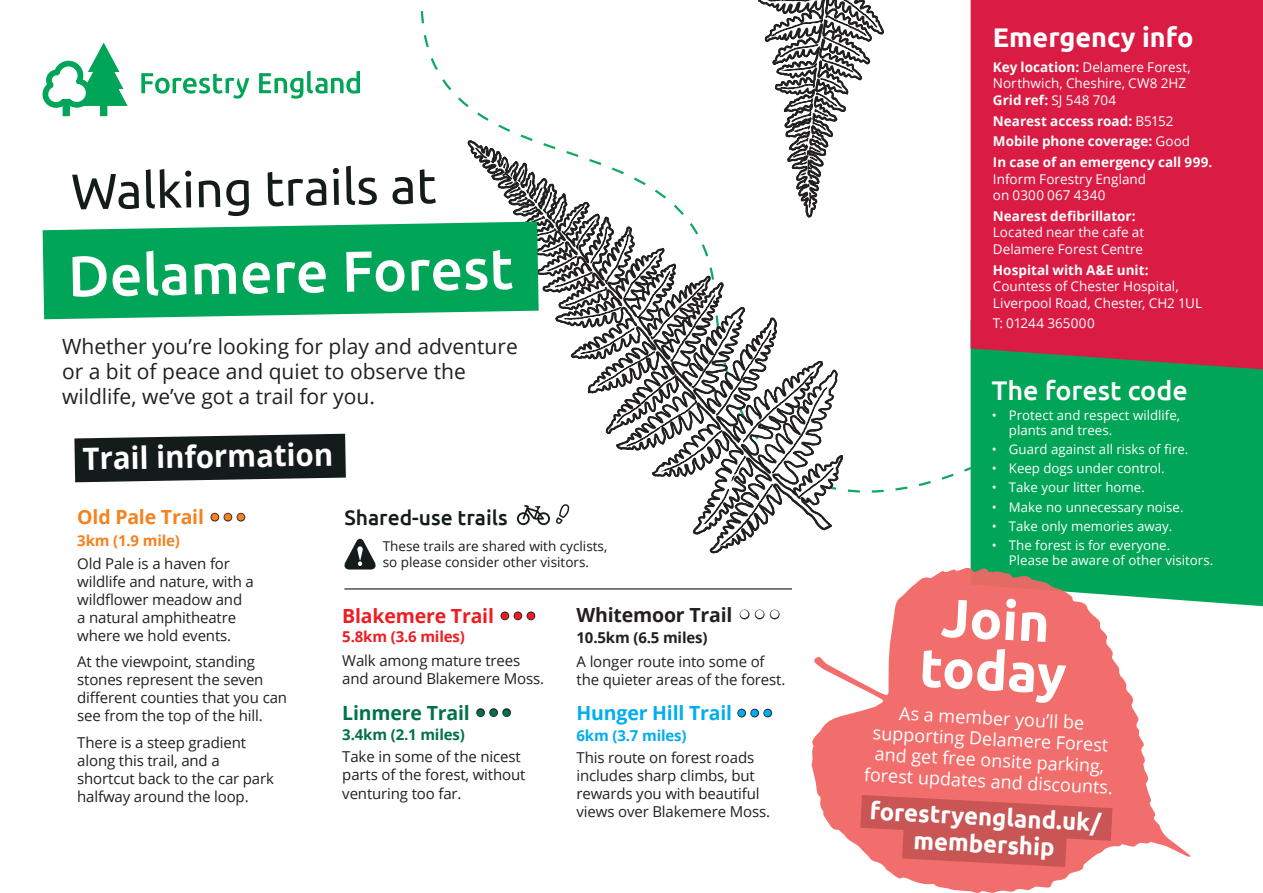
<style>
.page{position:relative;width:1263px;height:893px;background:#fff}
.page>*{position:absolute;margin:0;border:0;box-sizing:border-box;transform-origin:0 0}
.t1{font:500 57.45px "Ubuntu";color:#fff}
.t2{font:700 54px "Ubuntu";color:#fff}
.t3{font:50.1px "Ubuntu";color:#141c1b}
.t4{font:700 30.75px "Open Sans";color:#fff;scale:.96 1}
.t5{font:500 27px "Ubuntu";color:#fff}
.t6{font:700 27px "Ubuntu";color:#fff}
.t7{font:700 24px "Ubuntu";color:#fff}
.t8{font:21px/25.2px "Open Sans";color:#231f20}
.t9{font:500 21px "Ubuntu";color:#141c1b}
.t10{font:700 19.5px "Open Sans";letter-spacing:-.01em;color:#00aeef}
.t11{font:700 19.5px "Open Sans";letter-spacing:-.01em;color:#ee1d23}
.t12{font:700 19.5px "Open Sans";letter-spacing:-.01em;color:#231f20}
.t13{font:700 19.5px "Open Sans";letter-spacing:-.01em;color:#f58220}
.t14{font:700 19.5px "Open Sans";letter-spacing:-.01em;color:#00714a}
.t15{font:18px/21px "Open Sans";color:#fff;text-align:center}
.t16{font:15px/18px "Open Sans";letter-spacing:-.01em;color:#231f20}
.t17{font:700 15px "Open Sans";letter-spacing:-.01em;color:#231f20}
.t18{font:700 15px "Open Sans";letter-spacing:-.01em;color:#ee1d23}
.t19{font:700 15px "Open Sans";letter-spacing:-.01em;color:#00714a}
.t20{font:700 15px "Open Sans";letter-spacing:-.01em;color:#00aeef}
.t21{font:700 15px "Open Sans";letter-spacing:-.01em;color:#f58220}
.t22{font:13.5px/16.5px "Open Sans";color:#fff}
.body{font:13.5px/16.6px "Open Sans";color:#141c1b}
.t23{font:700 13.5px "Open Sans";color:#fff}
.t24{font:13.2px/15px "Open Sans";color:#fff}
.s1{font-family:"VAG Rounded";color:#231f20}
.s2{font-family:"VAG Rounded";font-size:22.5px}
.s3{font-weight:700}
.s4{font-weight:400}
</style>
<div class="page">
<div style="left:971px;top:369px;width:292px;height:237px;background:#00a557"></div>
<div style="left:971px;top:0;width:292px;height:369px;background:#da1c44"></div>
<svg style="left:74px;top:434px;width:272px;height:48px;background:#29302f"></svg>
<svg style="left:259px;top:71px;width:101px;height:28px"></svg>
<svg style="left:141px;top:73px;width:108px;height:26px"></svg>
<svg style="left:43px;top:43px;width:85px;height:73px"></svg>
<svg style="left:43px;top:222px;width:432px;height:97px;background:#15ac65"></svg>
<svg style="left:811px;top:565px;width:380px;height:328px;fill:#f16e6c"></svg>
<svg style="left:860px;top:795px;width:252px;height:72px;background:#d5605f"></svg>
<svg style="left:344px;top:538px;width:32px;height:31px"></svg>
<hr style="left:344px;top:588px;width:448px;height:1px;background:#141c1b">
<svg style="left:475px;top:0;width:403px;height:547px"></svg>
<p class="t3" style="left:70px;top:161px;width:367px;rotate:-1deg">Walking trails at</p>
<p class="t1" style="left:67px;top:240px;width:447px;rotate:-1deg">Delamere Forest</p>
<p class="t8" style="left:62px;top:333px;width:457px">Whether you’re looking for play and adventure or a bit of peace and quiet to observe the wildlife, we’ve got a trail for you.</p>
<p class="t4" style="left:82px;top:437px;width:262px;rotate:-1deg">Trail information</p>
<p class="t13" style="left:77px;top:503px;width:170px">Old Pale Trail <span class="s1">• • •</span></p>
<p class="t21" style="left:77px;top:530px;width:104px">3km (1.9 mile)</p>
<p class="t16" style="left:77px;top:554px;width:178px">Old Pale is a haven for wildlife and nature, with a wildflower meadow and a natural amphitheatre where we hold events.</p>
<p class="t16" style="left:77px;top:652px;width:211px">At the viewpoint, standing stones represent the seven different counties that you can see from the top of the hill.</p>
<p class="t16" style="left:77px;top:733px;width:198px">There is a steep gradient along this trail, and a shortcut back to the car park halfway around the loop.</p>
<p class="t9" style="left:344px;top:504px;width:165px">Shared-use trails</p>
<p class="body" style="left:383px;top:537px;width:226px">These trails are shared with cyclists, so please consider other visitors.</p>
<p class="t11" style="left:342px;top:602px;width:195px">Blakemere Trail <span class="s1">• • •</span></p>
<p class="t18" style="left:342px;top:626px;width:124px">5.8km (3.6 miles)</p>
<p class="t16" style="left:342px;top:650px;width:203px;line-height:18.5px">Walk among mature trees and around Blakemere Moss.</p>
<p class="t14" style="left:342px;top:699px;width:171px">Linmere Trail <span class="s1">• • •</span></p>
<p class="t19" style="left:342px;top:724px;width:124px">3.4km (2.1 miles)</p>
<p class="t16" style="left:342px;top:747px;width:185px">Take in some of the nicest parts of the forest, without venturing too far.</p>
<h3 class="t12" style="left:576px;top:602px;width:205px">Whitemoor Trail <span class="s2">• • •</span></h3>
<p class="t17" style="left:576px;top:627px;width:133px">10.5km (6.5 miles)</p>
<p class="t16" style="left:576px;top:652px;width:210px">A longer route into some of the quieter areas of the forest.</p>
<h3 class="t10" style="left:576px;top:699px;width:198px">Hunger Hill Trail <span class="s1">• • •</span></h3>
<p class="t20" style="left:576px;top:724px;width:112px">6km (3.7 miles)</p>
<p class="t16" style="left:576px;top:748px;width:195px">This route on forest roads includes sharp climbs, but rewards you with beautiful views over Blakemere Moss.</p>
<p class="t6" style="left:993px;top:21px;width:202px">Emergency info</p>
<p class="t22" style="left:993px;top:58px;width:199px"><span class="s3">Key location:</span> Delamere Forest,<br>Northwich, Cheshire, CW8 2HZ<br><span class="s3">Grid ref:</span> SJ 548 704</p>
<p class="t23" style="left:993px;top:111px;width:182px">Nearest access road: <span class="s4">B5152</span></p>
<p class="t23" style="left:993px;top:132px;width:199px">Mobile phone coverage: <span class="s4">Good</span></p>
<p class="t22" style="left:993px;top:154px;width:221px"><span class="s3">In case of an emergency call 999.<br></span>Inform Forestry England<br>on 0300 067 4340</p>
<p class="t22" style="left:993px;top:207px;width:153px"><span class="s3">Nearest defibrillator:<br></span>Located near the cafe at<br>Delamere Forest Centre</p>
<p class="t22" style="left:993px;top:261px;width:211px"><span class="s3">Hospital with A&amp;E unit:<br></span>Countess of Chester Hospital,<br>Liverpool Road, Chester, CH2 1UL</p>
<p class="t22" style="left:993px;top:315px;width:103px">T: 01244 365000</p>
<p class="t5" style="left:992px;top:374px;width:198px">The forest code</p>
<p class="t24" style="left:1009px;top:407px;width:173px;text-indent:-17px">• Protect and respect wildlife, plants and trees.</p>
<p class="t24" style="left:992px;top:441px;width:198px">• Guard against all risks of fire.</p>
<p class="t24" style="left:992px;top:461px;width:174px">• Keep dogs under control.</p>
<p class="t24" style="left:992px;top:480px;width:154px">• Take your litter home.</p>
<p class="t24" style="left:992px;top:499px;width:193px">• Make no unnecessary noise.</p>
<p class="t24" style="left:992px;top:518px;width:182px">• Take only memories away.</p>
<p class="t24" style="left:1009px;top:538px;width:206px;text-indent:-17px">• The forest is for everyone.<br>Please be aware of other visitors.</p>
<p class="t2" style="left:943px;top:584px;width:110px;rotate:3deg">Join</p>
<p class="t2" style="left:921px;top:634px;width:148px;rotate:3deg">today</p>
<p class="t15" style="left:868px;top:701px;width:251px;rotate:3deg">As a member you’ll be supporting Delamere Forest and get free onsite parking, forest updates and discounts.</p>
<p class="t7" style="left:871px;top:796px;width:233px;rotate:3deg">forestryengland.uk/</p>
<p class="t7" style="left:914px;top:825px;width:143px;rotate:3deg">membership</p>
</div>
